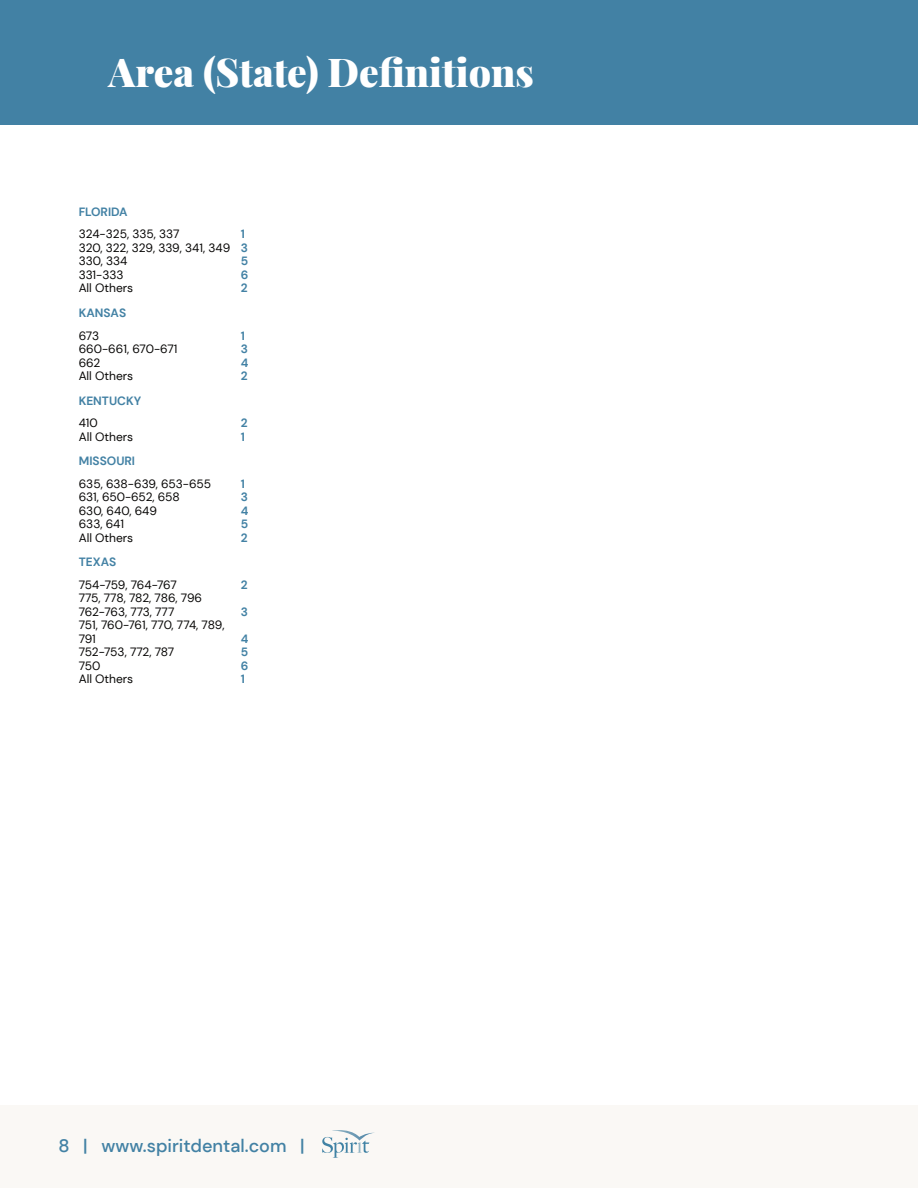
<style>
.page{position:relative;width:918px;height:1188px;background:#fff}
.page>*{position:absolute;margin:0;border:0;box-sizing:border-box;transform-origin:0 0}
.t1{font:900 39px "Playfair Display";color:#fff}
.t2{font:500 18px "DM Sans";color:#4281a4}
.t3{font:12px/13.5px "DM Sans";color:#070605}
.t4{font:700 12px "DM Sans";color:#4281a4}
.t5{font:12px "DM Sans";letter-spacing:-.025em;color:#070605}
.t6{font:12px "DM Sans";letter-spacing:-.02em;color:#070605}
.s1{font-weight:700;color:#4281a4}
</style>
<div class="page">
<div style="left:0;top:0;width:918px;height:124px;background:#4281a4"></div>
<div style="left:0;top:1105px;width:918px;height:83px;background:#faf8f5"></div>
<svg style="left:322px;top:1130px;width:52px;height:28px"></svg>
<div style="left:341px;top:1154px;width:58px;height:13px;background:#faf8f5"></div>
<p class="t1" style="left:109px;top:42px;width:427px">Area (State) Definitions</p>
<p class="t4" style="left:79px;top:204px;width:51px">FLORIDA</p>
<p class="t3" style="left:79px;top:227px;width:102px">324-325, 335, 337</p>
<p class="t4" style="left:241px;top:227px;width:6px">1</p>
<p class="t3" style="left:79px;top:241px;width:171px">320, 322, 329, 339, 341, 349 <span class="s1">3</span></p>
<p class="t3" style="left:79px;top:254px;width:50px">330, 334</p>
<p class="t4" style="left:241px;top:254px;width:9px">5</p>
<p class="t3" style="left:79px;top:268px;width:46px">331-333</p>
<p class="t4" style="left:241px;top:267px;width:9px">6</p>
<p class="t3" style="left:79px;top:281px;width:56px">All Others</p>
<p class="t4" style="left:241px;top:281px;width:8px">2</p>
<p class="t4" style="left:79px;top:305px;width:49px">KANSAS</p>
<p class="t3" style="left:79px;top:329px;width:22px">673</p>
<p class="t4" style="left:241px;top:328px;width:6px">1</p>
<p class="t3" style="left:79px;top:342px;width:100px">660-661, 670-671</p>
<p class="t4" style="left:241px;top:341px;width:9px">3</p>
<p class="t3" style="left:79px;top:356px;width:23px">662</p>
<p class="t4" style="left:241px;top:355px;width:9px">4</p>
<p class="t3" style="left:79px;top:369px;width:56px">All Others</p>
<p class="t4" style="left:241px;top:368px;width:8px">2</p>
<p class="t4" style="left:79px;top:393px;width:64px">KENTUCKY</p>
<p class="t3" style="left:79px;top:416px;width:21px">410</p>
<p class="t4" style="left:241px;top:415px;width:8px">2</p>
<p class="t3" style="left:79px;top:430px;width:56px">All Others</p>
<p class="t4" style="left:241px;top:429px;width:6px">1</p>
<p class="t4" style="left:79px;top:454px;width:58px">MISSOURI</p>
<p class="t3" style="left:79px;top:477px;width:134px">635, 638-639, 653-655</p>
<p class="t4" style="left:241px;top:476px;width:6px">1</p>
<p class="t3" style="left:79px;top:490px;width:103px">631, 650-652, 658</p>
<p class="t4" style="left:241px;top:490px;width:9px">3</p>
<p class="t3" style="left:79px;top:504px;width:80px">630, 640, 649</p>
<p class="t4" style="left:241px;top:503px;width:9px">4</p>
<p class="t3" style="left:79px;top:517px;width:47px">633, 641</p>
<p class="t4" style="left:241px;top:517px;width:9px">5</p>
<p class="t3" style="left:79px;top:531px;width:56px">All Others</p>
<p class="t4" style="left:241px;top:530px;width:8px">2</p>
<p class="t4" style="left:79px;top:555px;width:39px">TEXAS</p>
<p class="t5" style="left:79px;top:577px;width:100px">754-759, 764-767</p>
<p class="t4" style="left:241px;top:577px;width:8px">2</p>
<p class="t3" style="left:79px;top:591px;width:125px">775, 778, 782, 786, 796<br>762-763, 773, 777</p>
<p class="t4" style="left:241px;top:604px;width:9px">3</p>
<p class="t3" style="left:79px;top:618px;width:147px">751, 760-761, 770, 774, 789,</p>
<p class="t3" style="left:79px;top:632px;width:19px">791</p>
<p class="t4" style="left:241px;top:631px;width:9px">4</p>
<p class="t6" style="left:79px;top:645px;width:97px">752-753, 772, 787</p>
<p class="t4" style="left:241px;top:645px;width:9px">5</p>
<p class="t3" style="left:79px;top:659px;width:23px">750</p>
<p class="t4" style="left:241px;top:658px;width:9px">6</p>
<p class="t3" style="left:79px;top:672px;width:56px">All Others</p>
<p class="t4" style="left:241px;top:672px;width:6px">1</p>
<h2 class="t2" style="left:59px;top:1134px;width:248px">8 | www.spiritdental.com |</h2>
</div>
